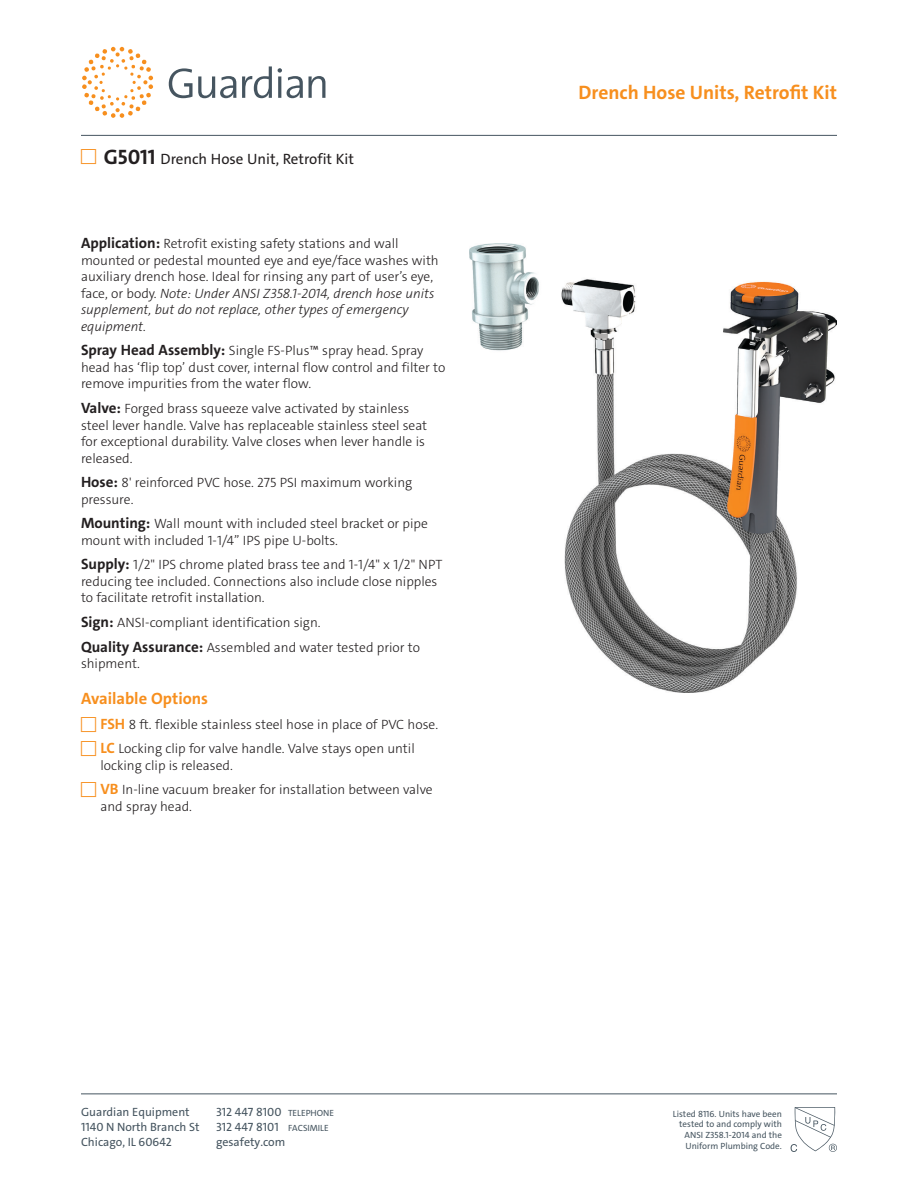
<style>
.page{position:relative;width:918px;height:1188px;background:#fff}
.page>*{position:absolute;margin:0;border:0;box-sizing:border-box;transform-origin:0 0}
.Head-Category{font:700 19.5px "The Sans C4 s";color:#f78f1e}
.Options_Head{font:700 16.5px "The Sans C4 s";color:#f78f1e}
.t1{font:15px "The Sans C4 s";color:#231f20}
.t2{font:300 13.5px/16.5px "The Sans C4 s";color:#231f20}
.t3{font:12px "The Sans C4 s";color:#465560}
.t4{font:9px/10.8px "The Sans C4 s";color:#465560;text-align:right}
.s1{font-weight:700;font-size:21px}
.s2{font-weight:700;font-size:15px}
.s3{font-style:italic}
.s4{font-weight:700;font-size:15px;color:#f78f1e}
.s5{font-size:9px}
</style>
<div class="page">
<hr style="left:81px;top:1094px;width:756px;height:1px;background:#465560">
<svg style="left:242px;top:66px;width:30px;height:32px"></svg>
<svg style="left:278px;top:68px;width:25px;height:30px"></svg>
<svg style="left:309px;top:76px;width:16px;height:22px"></svg>
<svg style="left:169px;top:68px;width:67px;height:30px"></svg>
<svg style="left:82px;top:47px;width:71px;height:71px"></svg>
<hr style="left:81px;top:135px;width:756px;height:1px;background:#465560">
<svg style="left:791px;top:1107px;width:46px;height:45px"></svg>
<img style="left:470px;top:243px;width:367px;height:450px">
<p class="t1" style="left:104px;top:149px;width:252px"><span class="s1">G5011</span> Drench Hose Unit, Retrofit Kit</p>
<p class="t2" style="left:81px;top:236px;width:359px"><span class="s2">Application:</span> Retrofit existing safety stations and wall mounted or pedestal mounted eye and eye/face washes with auxiliary drench hose. Ideal for rinsing any part of user’s eye, face, or body. <span class="s3">Note: Under ANSI Z358.1-2014, drench hose units supplement, but do not replace, other types of emergency equipment.</span></p>
<p class="t2" style="left:81px;top:343px;width:366px"><span class="s2">Spray Head Assembly:</span> Single FS-Plus™ spray head. Spray head has ‘flip top’ dust cover, internal flow control and filter to remove impurities from the water flow.</p>
<p class="t2" style="left:81px;top:400px;width:348px"><span class="s2">Valve:</span> Forged brass squeeze valve activated by stainless steel lever handle. Valve has replaceable stainless steel seat for exceptional durability. Valve closes when lever handle is released.</p>
<p class="t2" style="left:81px;top:474px;width:333px"><span class="s2">Hose:</span> 8' reinforced PVC hose. 275 PSI maximum working pressure.</p>
<p class="t2" style="left:81px;top:516px;width:348px"><span class="s2">Mounting:</span> Wall mount with included steel bracket or pipe mount with included 1-1/4” IPS pipe U-bolts.</p>
<p class="t2" style="left:81px;top:557px;width:363px"><span class="s2">Supply:</span> 1/2" IPS chrome plated brass tee and 1-1/4" x 1/2" NPT reducing tee included. Connections also include close nipples to facilitate retrofit installation.</p>
<p class="t2" style="left:81px;top:614px;width:241px"><span class="s2">Sign:</span> ANSI-compliant identification sign.</p>
<p class="t2" style="left:81px;top:639px;width:341px"><span class="s2">Quality Assurance:</span> Assembled and water tested prior to shipment.</p>
<p class="Options_Head" style="left:81px;top:688px;width:129px">Available Options</p>
<p class="t2" style="left:100px;top:716px;width:339px"><span class="s4">FSH</span> 8 ft. flexible stainless steel hose in place of PVC hose.</p>
<p class="t2" style="left:100px;top:741px;width:316px"><span class="s4">LC</span> Locking clip for valve handle. Valve stays open until locking clip is released.</p>
<p class="t2" style="left:100px;top:782px;width:334px"><span class="s4">VB</span> In-line vacuum breaker for installation between valve and spray head.</p>
<p class="t3" style="left:81px;top:1104px;width:110px">Guardian Equipment</p>
<p class="t3" style="left:216px;top:1104px;width:120px">312 447 8100 <span class="s5">TELEPHONE</span></p>
<p class="t3" style="left:81px;top:1119px;width:120px">1140 N North Branch St</p>
<p class="t3" style="left:216px;top:1119px;width:114px">312 447 8101 <span class="s5">FACSIMILE</span></p>
<p class="t3" style="left:81px;top:1134px;width:93px">Chicago, IL 60642</p>
<p class="t3" style="left:216px;top:1134px;width:71px">gesafety.com</p>
<p class="Head-Category" style="left:579px;top:80px;width:260px">Drench Hose Units, Retrofit Kit</p>
<p class="t4" style="left:673px;top:1108px;width:110px">Listed 8116. Units have been tested to and comply with<br>ANSI Z358.1-2014 and the<br>Uniform Plumbing Code.</p>
</div>
